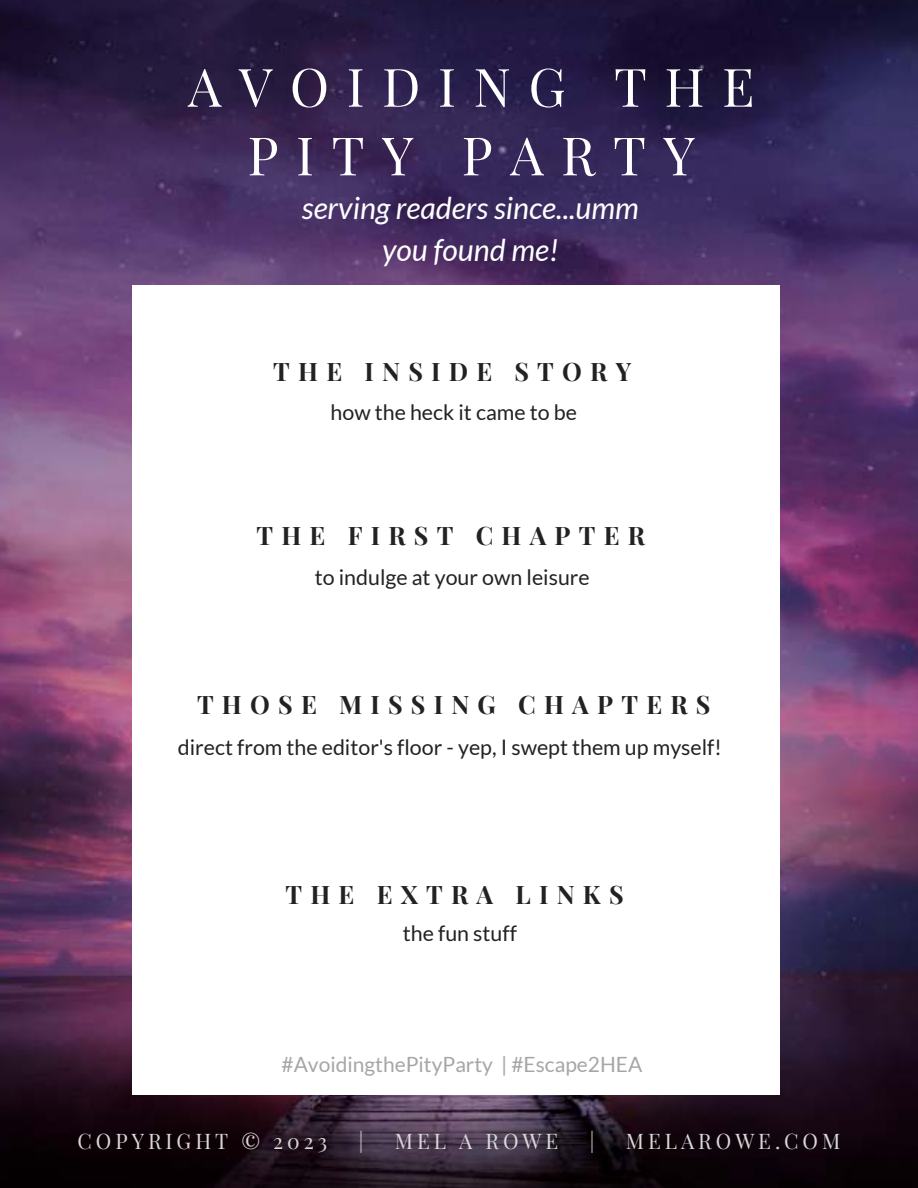
<style>
.page{position:relative;width:918px;height:1188px;background:#fff}
.page>*{position:absolute;margin:0;border:0;box-sizing:border-box;transform-origin:0 0}
.t1{font:53.1px/68.7px "Playfair Display SC";letter-spacing:.33em;color:#fff;text-align:center}
.t2{font:italic 30.3px/41.7px "Lato";color:#fff;text-align:center}
.t3{font:700 24.9px "Playfair Display SC";letter-spacing:.33em;color:#222}
.t4{font:21.45px "Lato";color:#222}
.t5{font:21px "Playfair Display";letter-spacing:.19em;color:#d9d9d9}
.t6{font:21px "Lato";color:#a6a6a6}
</style>
<div class="page">
<img style="left:0;top:0;width:918px;height:1188px">
<div style="left:132px;top:285px;width:648px;height:810px;background:#fff"></div>
<h1 class="t1" style="left:188px;top:48px;width:568px">AVOIDING THE<br>PITY PARTY</h1>
<h2 class="t2" style="left:302px;top:188px;width:339px">serving readers since...umm you found me!</h2>
<p class="t3" style="left:273px;top:352px;width:360px">THE INSIDE STORY</p>
<p class="t4" style="left:331px;top:401px;width:248px">how the heck it came to be</p>
<p class="t3" style="left:257px;top:516px;width:390px">THE FIRST CHAPTER</p>
<p class="t4" style="left:315px;top:565px;width:276px">to indulge at your own leisure</p>
<p class="t3" style="left:197px;top:685px;width:515px">THOSE MISSING CHAPTERS</p>
<p class="t4" style="left:178px;top:736px;width:546px">direct from the editor's floor - yep, I swept them up myself!</p>
<p class="t3" style="left:285px;top:875px;width:340px">THE EXTRA LINKS</p>
<p class="t4" style="left:403px;top:921px;width:115px">the fun stuff</p>
<p class="t6" style="left:282px;top:1053px;width:362px">#AvoidingthePityParty | #Escape2HEA</p>
<p class="t5" style="left:78px;top:1125px;width:251px">COPYRIGHT © 2023</p>
<p class="t5" style="left:359px;top:1125px;width:6px">|</p>
<p class="t5" style="left:395px;top:1125px;width:165px">MEL A ROWE</p>
<p class="t5" style="left:590px;top:1125px;width:6px">|</p>
<p class="t5" style="left:626px;top:1125px;width:216px">MELAROWE.COM</p>
</div>
